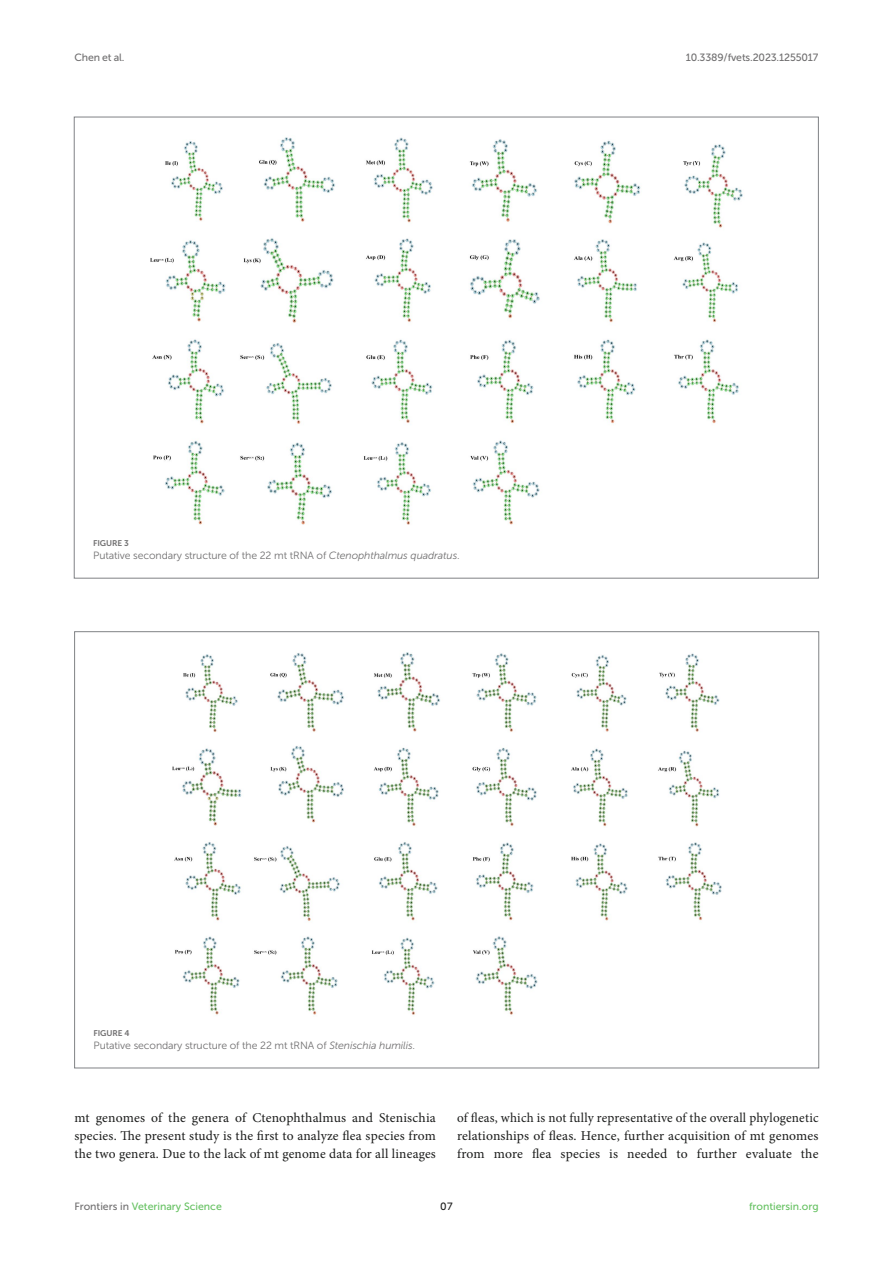
<style>
.page{position:relative;width:893px;height:1263px;background:#fff}
.page>*{position:absolute;margin:0;border:0;box-sizing:border-box;transform-origin:0 0}
.TEXT{font:13.5px/18px "Minion Pro";letter-spacing:.015em;color:#1b1c1b;text-align:justify}
.FIG_LEG{font:10.5px "Museo Sans 300";letter-spacing:-.01em;color:#706f70}
.t1{font:10.5px "Museo Sans 500";color:#65c161}
.t2{font:10.5px "Museo Sans 500";letter-spacing:-.015em;color:#706f70}
.t3{font:10.5px "Museo Sans 500";color:#1b1c1b}
.FIG_HD{font:8.25px "Museo Sans 700";letter-spacing:-.01em;color:#706f70}
.s1{font-style:italic}
.s2{color:#706f70}
</style>
<div class="page">
<img style="left:150px;top:137px;width:593px;height:388px">
<img style="left:172px;top:652px;width:550px;height:363px">
<p class="t2" style="left:74px;top:51px;width:52px">Chen et al.</p>
<p class="t2" style="left:686px;top:51px;width:134px">10.3389/fvets.2023.1255017</p>
<p class="FIG_HD" style="left:93px;top:538px;width:37px">FIGURE 3</p>
<p class="FIG_LEG" style="left:93px;top:550px;width:368px">Putative secondary structure of the 22 mt tRNA of <span class="s1">Ctenophthalmus quadratus</span>.</p>
<p class="FIG_HD" style="left:94px;top:1028px;width:37px">FIGURE 4</p>
<p class="FIG_LEG" style="left:94px;top:1040px;width:323px">Putative secondary structure of the 22 mt tRNA of <span class="s1">Stenischia humilis</span>.</p>
<p class="TEXT" style="left:74px;top:1109px;width:363px">mt genomes of the genera of Ctenophthalmus and Stenischia species. The present study is the first to analyze flea species from the two genera. Due to the lack of mt genome data for all lineages</p>
<p class="TEXT" style="left:457px;top:1109px;width:363px">of fleas, which is not fully representative of the overall phylogenetic relationships of fleas. Hence, further acquisition of mt genomes from more flea species is needed to further evaluate the</p>
<p class="t1" style="left:74px;top:1200px;width:149px"><span class="s2">Frontiers in</span> Veterinary Science</p>
<p class="t3" style="left:440px;top:1200px;width:14px">07</p>
<p class="t1" style="left:749px;top:1200px;width:71px">frontiersin.org</p>
</div>
